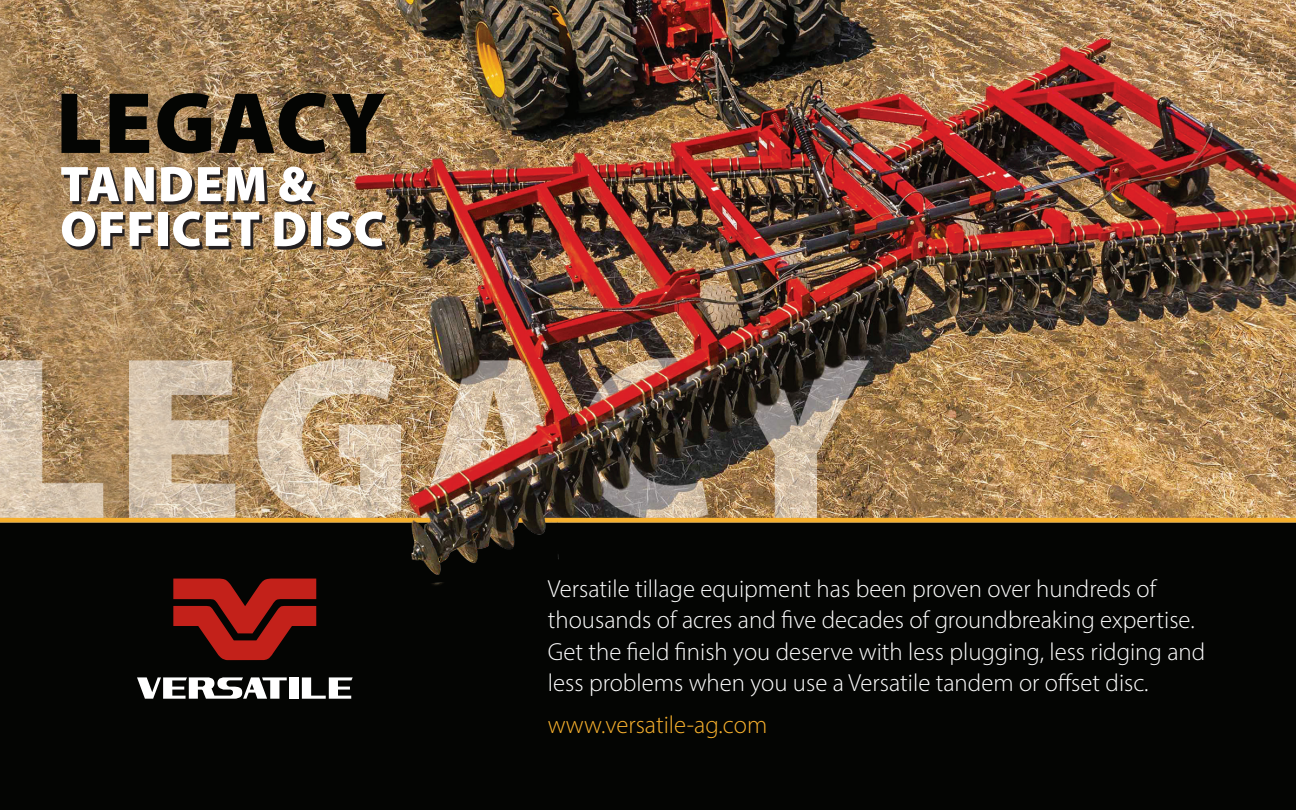
<style>
.page{position:relative;width:1296px;height:810px;background:#fff}
.page>*{position:absolute;margin:0;border:0;box-sizing:border-box;transform-origin:0 0}
.t1{font:900 87.75px "Myriad Pro";letter-spacing:.02em;color:#040503}
.t2{font:900 50.4px "Myriad Pro";letter-spacing:.02em;color:#fff}
.Body{font:300 24.75px/31.5px "Myriad Pro";color:#fff}
.website{font:300 24.75px "Myriad Pro";color:#f7b02d}
</style>
<div class="page">
<div style="left:0;top:491px;width:1296px;height:319px;background:#040503"></div>
<img style="left:0;top:0;width:1296px;height:626px">
<svg style="left:64px;top:170px;width:323px;height:80px;background:#725b43"></svg>
<svg style="left:173px;top:579px;width:143px;height:81px"></svg>
<svg style="left:302px;top:677px;width:51px;height:22px"></svg>
<div style="left:290px;top:677px;width:9px;height:22px;background:#fff"></div>
<svg style="left:137px;top:677px;width:150px;height:22px"></svg>
<p class="t1" style="left:56px;top:65px;width:332px">LEGACY</p>
<p class="t2" style="left:60px;top:150px;width:255px">TANDEM &amp;</p>
<p class="t2" style="left:60px;top:195px;width:325px">OFFICET DISC</p>
<p class="Body" style="left:548px;top:572px;width:659px">Versatile tillage equipment has been proven over hundreds of thousands of acres and five decades of groundbreaking expertise.<br>Get the field finish you deserve with less plugging, less ridging and less problems when you use a Versatile tandem or offset disc.</p>
<p class="website" style="left:548px;top:710px;width:221px">www.versatile-ag.com</p>
</div>
